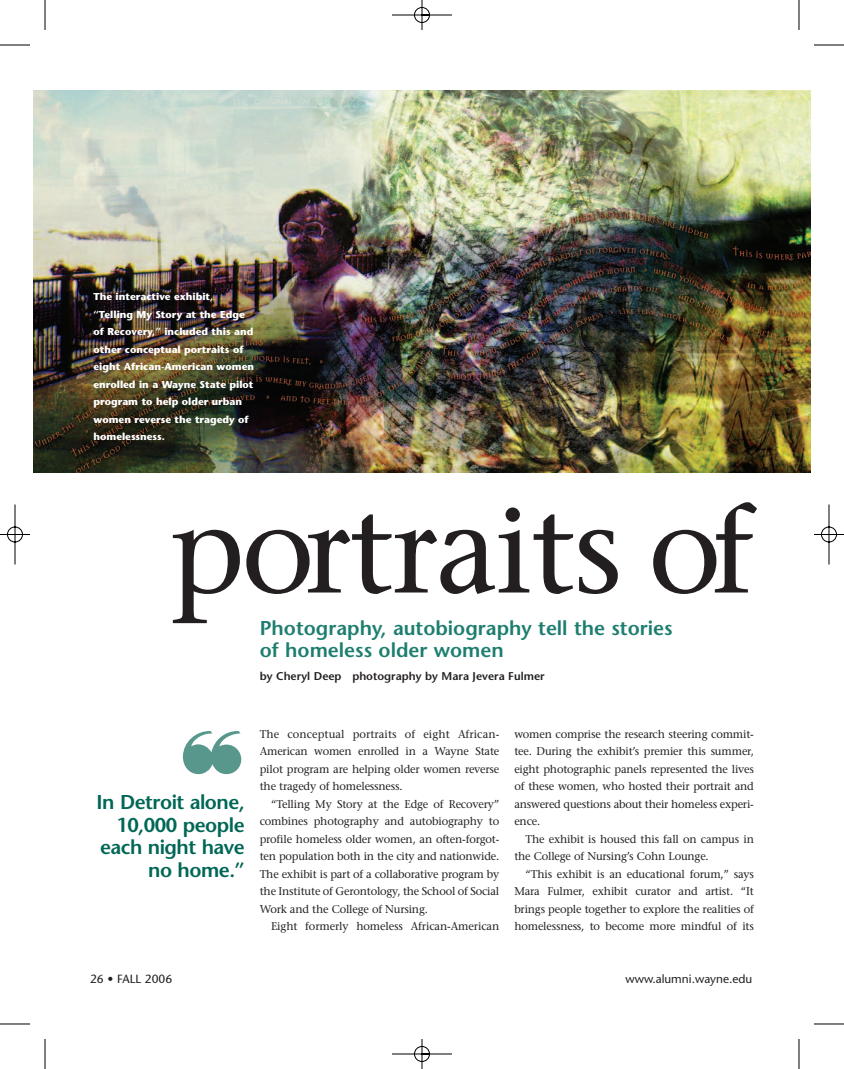
<style>
.page{position:relative;width:844px;height:1069px;background:#fff}
.page>*{position:absolute;margin:0;border:0;box-sizing:border-box;transform-origin:0 0}
.t1{font:122.5px "Stone Serif";letter-spacing:-.025em;color:#231f20}
.t2{font:600 20px/22.5px "Stone Sans";color:#1d7e6f}
.t3{font:600 20px/22.5px "Stone Sans";letter-spacing:-.025em;color:#006756;text-align:right}
.t4{font:11.88px "Stone Sans";color:#231f20}
.t5{font:11.25px "Stone Serif";letter-spacing:-.015em;color:#231f20}
.t6{font:600 11.25px "Stone Sans";color:#231f20}
.t7{font:11.25px "Stone Serif";letter-spacing:.005em;color:#231f20}
.t8{font:700 10px/17.5px "Stone Sans";color:#fff}
</style>
<div class="page">
<img style="left:0;top:0;width:844px;height:1069px">
<svg style="left:183px;top:730px;width:58px;height:44px"></svg>
<p class="t8" style="left:93px;top:289px;width:162px">The interactive exhibit, “Telling My Story at the Edge of Recovery,” included this and other conceptual portraits of eight African-American women enrolled in a Wayne State pilot program to help older urban women reverse the tragedy of homelessness.</p>
<p class="t1" style="left:170px;top:502px;width:585px">portraits of</p>
<p class="t2" style="left:260px;top:618px;width:414px">Photography, autobiography tell the stories of homeless older women</p>
<p class="t6" style="left:260px;top:671px;width:286px">by Cheryl Deep photography by Mara Jevera Fulmer</p>
<p class="t3" style="left:97px;top:793px;width:150px">In Detroit alone,<br>10,000 people each night have no home.”</p>
<p class="t7" style="left:260px;top:729px;width:241px">The conceptual portraits of eight African-</p>
<p class="t5" style="left:260px;top:747px;width:241px">American women enrolled in a Wayne State</p>
<p class="t5" style="left:260px;top:764px;width:241px">pilot program are helping older women reverse</p>
<p class="t5" style="left:260px;top:782px;width:144px">the tragedy of homelessness.</p>
<p class="t5" style="left:271px;top:799px;width:230px">“Telling My Story at the Edge of Recovery”</p>
<p class="t5" style="left:260px;top:817px;width:241px">combines photography and autobiography to</p>
<p class="t5" style="left:260px;top:834px;width:241px">profile homeless older women, an often-forgot-</p>
<p class="t5" style="left:260px;top:852px;width:241px">ten population both in the city and nationwide.</p>
<p class="t5" style="left:260px;top:869px;width:241px">The exhibit is part of a collaborative program by</p>
<p class="t5" style="left:260px;top:887px;width:241px">the Institute of Gerontology, the School of Social</p>
<p class="t5" style="left:260px;top:904px;width:170px">Work and the College of Nursing.</p>
<p class="t5" style="left:271px;top:922px;width:230px">Eight formerly homeless African-American</p>
<p class="t5" style="left:514px;top:729px;width:241px">women comprise the research steering commit-</p>
<p class="t5" style="left:514px;top:747px;width:241px">tee. During the exhibit’s premier this summer,</p>
<p class="t5" style="left:514px;top:764px;width:241px">eight photographic panels represented the lives</p>
<p class="t5" style="left:514px;top:782px;width:241px">of these women, who hosted their portrait and</p>
<p class="t5" style="left:514px;top:799px;width:241px">answered questions about their homeless experi-</p>
<p class="t5" style="left:514px;top:817px;width:27px">ence.</p>
<p class="t5" style="left:525px;top:834px;width:230px">The exhibit is housed this fall on campus in</p>
<p class="t5" style="left:514px;top:852px;width:196px">the College of Nursing’s Cohn Lounge.</p>
<p class="t5" style="left:525px;top:869px;width:230px">“This exhibit is an educational forum,” says</p>
<p class="t5" style="left:514px;top:887px;width:241px">Mara Fulmer, exhibit curator and artist. “It</p>
<p class="t5" style="left:514px;top:904px;width:241px">brings people together to explore the realities of</p>
<p class="t5" style="left:514px;top:922px;width:241px">homelessness, to become more mindful of its</p>
<p class="t4" style="left:90px;top:974px;width:84px">26 • FALL 2006</p>
<p class="t4" style="left:625px;top:974px;width:128px">www.alumni.wayne.edu</p>
</div>
